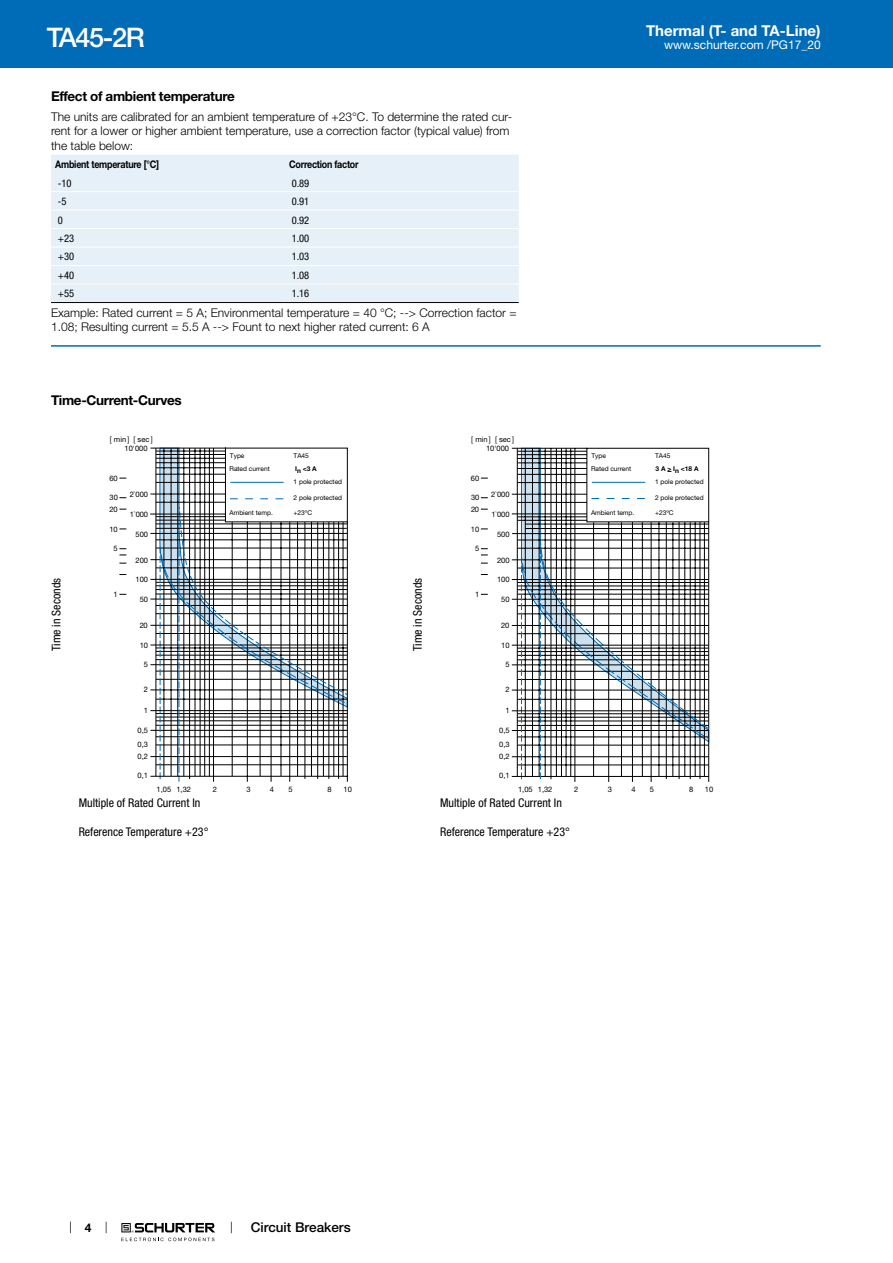
<style>
.page{position:relative;width:893px;height:1263px;background:#fff}
.page>*{position:absolute;margin:0;border:0;box-sizing:border-box;transform-origin:0 0}
.t1{font:500 27px "Helvetica Neue LT";letter-spacing:-.05em;color:#fff}
.t2{font:700 15px "Helvetica Neue LT";color:#fff}
.t3{font:700 13.5px "Helvetica Neue LT";letter-spacing:-.025em;color:#000}
.t4{font:500 13.5px "Helvetica Neue LT";color:#000}
.t5{font:300 12px/14.4px "Helvetica Neue LT";color:#000}
.t6{font:condensed 12px "Helvetica Neue LT";color:#000}
.t7{font:12px "Helvetica Neue LT";color:#fff}
.t8{font:700 12px "Helvetica Neue LT";color:#000}
.t9{font:condensed 10.5px "Helvetica Neue LT";color:#000}
.t10{font:700 10.5px "Helvetica Neue LT";letter-spacing:-.025em;color:#000;scale:.85 1}
.t11{font:7.5px/14.2px "Helvetica Neue LT";color:#000}
.t12{font:6.6px "Helvetica Neue LT";color:#000}
.t13{font:700 6.6px "Helvetica Neue LT";color:#000}
</style>
<div class="page">
<svg style="left:70px;top:1221px;width:1px;height:12px"></svg>
<svg style="left:121px;top:1223px;width:94px;height:18px"></svg>
<div style="left:0;top:0;width:893px;height:68px;background:#006bb6"></div>
<div style="left:51px;top:155px;width:468px;height:147px;background:#e6f0f8"></div>
<hr style="left:51px;top:191px;width:234px;height:1px;background:#fff">
<hr style="left:285px;top:191px;width:234px;height:1px;background:#fff">
<hr style="left:51px;top:210px;width:234px;height:1px;background:#fff">
<hr style="left:285px;top:210px;width:234px;height:1px;background:#fff">
<hr style="left:51px;top:228px;width:234px;height:1px;background:#fff">
<hr style="left:285px;top:228px;width:234px;height:1px;background:#fff">
<hr style="left:51px;top:247px;width:234px;height:1px;background:#fff">
<hr style="left:285px;top:247px;width:234px;height:1px;background:#fff">
<hr style="left:51px;top:265px;width:234px;height:1px;background:#fff">
<hr style="left:285px;top:265px;width:234px;height:1px;background:#fff">
<hr style="left:51px;top:284px;width:234px;height:1px;background:#fff">
<hr style="left:285px;top:284px;width:234px;height:1px;background:#fff">
<hr style="left:51px;top:302px;width:234px;height:1px;background:#000">
<hr style="left:285px;top:302px;width:234px;height:1px;background:#000">
<hr style="left:51px;top:345px;width:770px;height:2px;background:#006bb6">
<svg style="left:150px;top:447px;width:198px;height:335px"></svg>
<hr style="left:230px;top:482px;width:54px;height:1px;background:#006bb6">
<svg style="left:511px;top:448px;width:198px;height:334px"></svg>
<hr style="left:592px;top:482px;width:53px;height:1px;background:#006bb6">
<h1 class="t1" style="left:47px;top:21px;width:99px">TA45-2R</h1>
<p class="t3" style="left:51px;top:88px;width:185px">Effect of ambient temperature</p>
<p class="t5" style="left:51px;top:109px;width:463px">The units are calibrated for an ambient temperature of +23°C. To determine the rated cur&shy;rent for a lower or higher ambient temperature, use a correction factor (typical value) from the table below:</p>
<p class="t10" style="left:55px;top:158px;width:124px">Ambient temperature [°C]</p>
<p class="t10" style="left:289px;top:158px;width:83px">Correction factor</p>
<p class="t9" style="left:58px;top:177px;width:15px">-10</p>
<p class="t9" style="left:292px;top:177px;width:19px">0.89</p>
<p class="t9" style="left:58px;top:195px;width:10px">-5</p>
<p class="t9" style="left:292px;top:195px;width:19px">0.91</p>
<p class="t9" style="left:58px;top:214px;width:7px">0</p>
<p class="t9" style="left:292px;top:214px;width:19px">0.92</p>
<p class="t9" style="left:58px;top:232px;width:18px">+23</p>
<p class="t9" style="left:292px;top:232px;width:19px">1.00</p>
<p class="t9" style="left:58px;top:251px;width:18px">+30</p>
<p class="t9" style="left:292px;top:251px;width:19px">1.03</p>
<p class="t9" style="left:58px;top:269px;width:18px">+40</p>
<p class="t9" style="left:292px;top:269px;width:19px">1.08</p>
<p class="t9" style="left:58px;top:288px;width:18px">+55</p>
<p class="t9" style="left:292px;top:288px;width:19px">1.16</p>
<p class="t5" style="left:51px;top:305px;width:467px">Example: Rated current = 5 A; Environmental temperature = 40 °C; --&gt; Correction factor =<br>1.08; Resulting current = 5.5 A --&gt; Fount to next higher rated current: 6 A</p>
<p class="t3" style="left:51px;top:392px;width:132px">Time-Current-Curves</p>
<p class="t6" style="left:49px;top:651px;width:75px;rotate:-90deg">Time in Seconds</p>
<p class="t11" style="left:110px;top:432px;width:44px">[ min ] [ sec ]</p>
<p class="t11" style="left:125px;top:441px;width:25px">10'000</p>
<p class="t11" style="left:109px;top:471px;width:10px">60</p>
<p class="t11" style="left:110px;top:492px;width:10px;line-height:11.6px">30<br>20</p>
<p class="t11" style="left:109px;top:522px;width:10px">10</p>
<p class="t11" style="left:114px;top:541px;width:6px">5</p>
<p class="t11" style="left:114px;top:587px;width:6px">1</p>
<p class="t11" style="left:130px;top:487px;width:20px">2`000</p>
<p class="t11" style="left:130px;top:507px;width:20px">1`000</p>
<p class="t11" style="left:136px;top:527px;width:14px">500</p>
<p class="t11" style="left:136px;top:553px;width:14px">200</p>
<p class="t11" style="left:136px;top:572px;width:14px">100</p>
<p class="t11" style="left:140px;top:592px;width:10px">50</p>
<p class="t11" style="left:140px;top:618px;width:10px">20</p>
<p class="t11" style="left:140px;top:638px;width:10px">10</p>
<p class="t11" style="left:144px;top:657px;width:6px">5</p>
<p class="t11" style="left:144px;top:682px;width:6px">2</p>
<p class="t11" style="left:144px;top:703px;width:6px">1</p>
<p class="t11" style="left:138px;top:723px;width:12px">0,5<br>0,3</p>
<p class="t11" style="left:138px;top:749px;width:12px">0,2</p>
<p class="t11" style="left:138px;top:768px;width:12px">0,1</p>
<p class="t12" style="left:230px;top:451px;width:16px">Type</p>
<p class="t12" style="left:294px;top:451px;width:17px">TA45</p>
<p class="t12" style="left:229px;top:464px;width:42px">Rated current</p>
<p class="t13" style="left:295px;top:464px;width:23px">In &lt;3 A</p>
<p class="t12" style="left:294px;top:478px;width:50px">1 pole protected</p>
<p class="t12" style="left:294px;top:494px;width:50px">2 pole protected</p>
<p class="t12" style="left:229px;top:509px;width:45px">Ambient temp.</p>
<p class="t12" style="left:294px;top:509px;width:20px">+23ºC</p>
<p class="t6" style="left:411px;top:651px;width:75px;rotate:-90deg">Time in Seconds</p>
<p class="t11" style="left:471px;top:432px;width:44px">[ min ] [ sec ]</p>
<p class="t11" style="left:486px;top:441px;width:25px">10'000</p>
<p class="t11" style="left:471px;top:471px;width:10px">60</p>
<p class="t11" style="left:471px;top:492px;width:10px;line-height:11.6px">30<br>20</p>
<p class="t11" style="left:471px;top:522px;width:10px">10</p>
<p class="t11" style="left:475px;top:541px;width:6px">5</p>
<p class="t11" style="left:475px;top:587px;width:6px">1</p>
<p class="t11" style="left:491px;top:487px;width:20px">2`000</p>
<p class="t11" style="left:491px;top:507px;width:20px">1`000</p>
<p class="t11" style="left:497px;top:527px;width:14px">500</p>
<p class="t11" style="left:497px;top:553px;width:14px">200</p>
<p class="t11" style="left:497px;top:572px;width:14px">100</p>
<p class="t11" style="left:501px;top:592px;width:10px">50</p>
<p class="t11" style="left:501px;top:618px;width:10px">20</p>
<p class="t11" style="left:501px;top:638px;width:10px">10</p>
<p class="t11" style="left:505px;top:657px;width:6px">5</p>
<p class="t11" style="left:505px;top:682px;width:6px">2</p>
<p class="t11" style="left:505px;top:703px;width:6px">1</p>
<p class="t11" style="left:499px;top:723px;width:12px">0,5<br>0,3</p>
<p class="t11" style="left:499px;top:749px;width:12px">0,2</p>
<p class="t11" style="left:499px;top:768px;width:12px">0,1</p>
<p class="t2" style="left:646px;top:21px;width:176px">Thermal (T- and TA-Line)</p>
<p class="t7" style="left:664px;top:38px;width:158px">www.schurter.com /PG17_20</p>
<p class="t12" style="left:591px;top:451px;width:16px">Type</p>
<p class="t12" style="left:655px;top:451px;width:17px">TA45</p>
<p class="t12" style="left:591px;top:464px;width:42px">Rated current</p>
<p class="t13" style="left:656px;top:464px;width:44px">3 A &gt; In &lt;18 A</p>
<p class="t12" style="left:655px;top:478px;width:50px">1 pole protected</p>
<p class="t12" style="left:655px;top:494px;width:50px">2 pole protected</p>
<p class="t12" style="left:591px;top:509px;width:45px">Ambient temp.</p>
<p class="t12" style="left:655px;top:509px;width:20px">+23ºC</p>
<p class="t11" style="left:157px;top:782px;width:36px">1,05 1,32</p>
<p class="t11" style="left:213px;top:782px;width:6px">2</p>
<p class="t11" style="left:246px;top:782px;width:6px">3</p>
<p class="t11" style="left:270px;top:782px;width:6px">4</p>
<p class="t11" style="left:288px;top:782px;width:6px">5</p>
<p class="t11" style="left:328px;top:782px;width:6px">8</p>
<p class="t11" style="left:344px;top:782px;width:10px">10</p>
<p class="t6" style="left:79px;top:796px;width:123px">Multiple of Rated Current In</p>
<p class="t6" style="left:79px;top:824px;width:131px">Reference Temperature +23°</p>
<p class="t11" style="left:518px;top:782px;width:36px">1,05 1,32</p>
<p class="t11" style="left:574px;top:782px;width:6px">2</p>
<p class="t11" style="left:608px;top:782px;width:6px">3</p>
<p class="t11" style="left:631px;top:782px;width:6px">4</p>
<p class="t11" style="left:650px;top:782px;width:6px">5</p>
<p class="t11" style="left:689px;top:782px;width:6px">8</p>
<p class="t11" style="left:705px;top:782px;width:10px">10</p>
<p class="t6" style="left:440px;top:796px;width:123px">Multiple of Rated Current In</p>
<p class="t6" style="left:440px;top:824px;width:131px">Reference Temperature +23°</p>
<p class="t8" style="left:85px;top:1220px;width:8px">4</p>
<p class="t4" style="left:251px;top:1219px;width:101px">Circuit Breakers</p>
</div>
